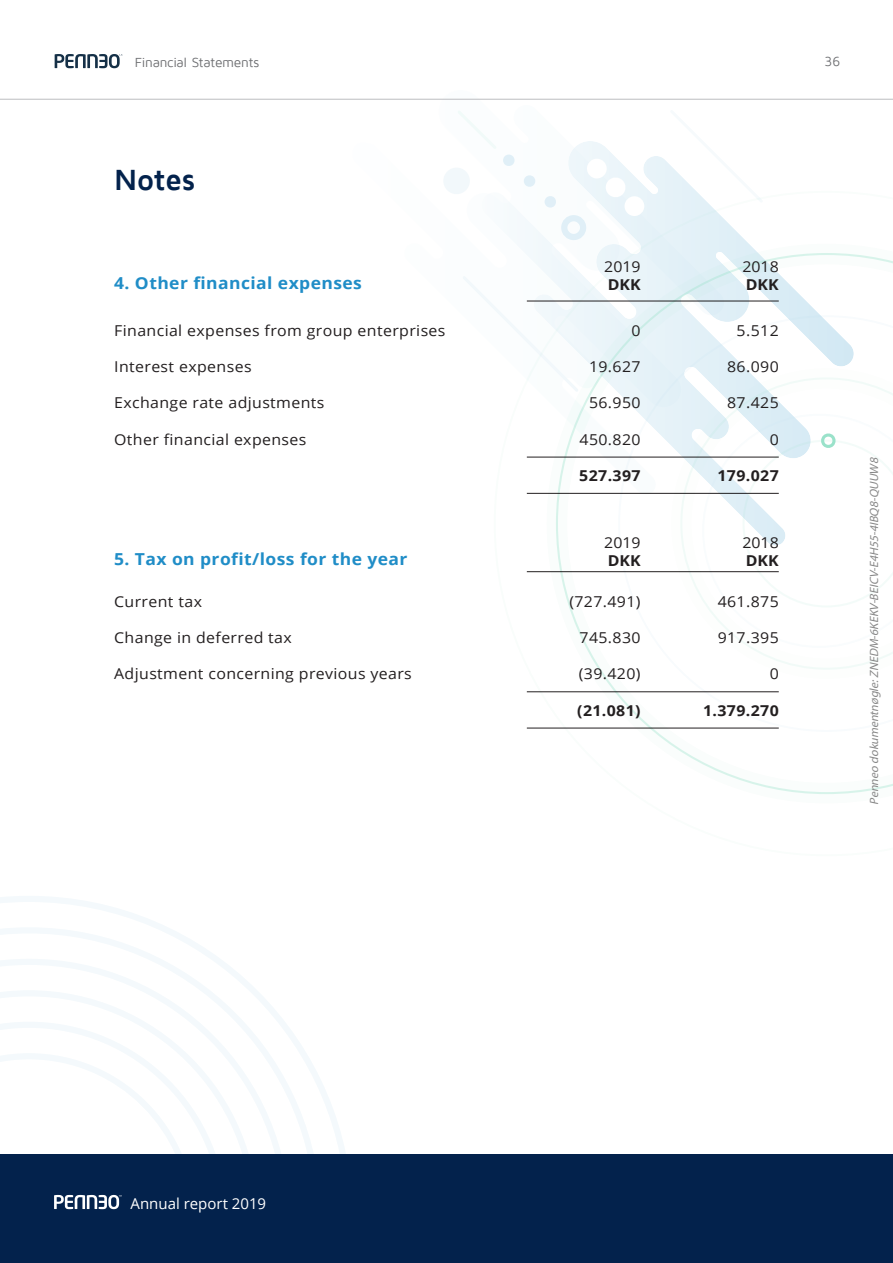
<style>
.page{position:relative;width:893px;height:1263px;background:#fff}
.page>*{position:absolute;margin:0;border:0;box-sizing:border-box;transform-origin:0 0}
.t1{font:700 30px "Maven Pro";letter-spacing:-.01em;color:#03224c}
.t2{font:700 16.5px "Open Sans";letter-spacing:.025em;color:#208dc7;scale:1.06 1}
.t3{font:15px "Open Sans";letter-spacing:.025em;color:#231f20;scale:1.06 1}
.t4{font:700 15px "Open Sans";letter-spacing:.025em;color:#231f20;scale:1.06 1}
.t5{font:15px "Open Sans";color:#fff}
.t6{font:13.5px "Maven Pro";letter-spacing:-.015em;color:#6d6e71}
.t7{font:italic 12px "Myriad Pro";color:#888}
</style>
<div class="page">
<svg style="left:0;top:896px;width:345px;height:258px"></svg>
<svg style="left:0;top:927px;width:321px;height:227px"></svg>
<svg style="left:259px;top:959px;width:31px;height:94px"></svg>
<svg style="left:0;top:945px;width:259px;height:108px"></svg>
<svg style="left:507px;top:141px;width:163px;height:50px"></svg>
<svg style="left:458px;top:111px;width:38px;height:38px"></svg>
<svg style="left:606px;top:177px;width:38px;height:14px"></svg>
<div style="left:587px;top:159px;width:20px;height:19px;background:#fff;border-radius:10px"></div>
<svg style="left:503px;top:155px;width:33px;height:32px"></svg>
<svg style="left:670px;top:165px;width:26px;height:26px"></svg>
<svg style="left:463px;top:276px;width:31px;height:33px"></svg>
<div style="left:443px;top:168px;width:27px;height:26px;background:#f2f8fb;border-radius:50%"></div>
<svg style="left:494px;top:191px;width:267px;height:538px"></svg>
<svg style="left:547px;top:244px;width:346px;height:550px"></svg>
<svg style="left:702px;top:414px;width:191px;height:234px"></svg>
<div style="left:0;top:1154px;width:893px;height:109px;background:#03224c"></div>
<svg style="left:0;top:1053px;width:295px;height:157px"></svg>
<hr style="left:527px;top:457px;width:252px;height:1px;background:#231f20">
<hr style="left:527px;top:691px;width:252px;height:1px;background:#231f20">
<hr style="left:527px;top:493px;width:252px;height:1px;background:#231f20">
<hr style="left:527px;top:728px;width:252px;height:1px;background:#231f20">
<hr style="left:527px;top:301px;width:252px;height:1px;background:#231f20">
<hr style="left:527px;top:571px;width:252px;height:1px;background:#231f20">
<hr style="left:0;top:99px;width:893px;height:1px;background:#bcbdc0">
<svg style="left:55px;top:54px;width:67px;height:14px"></svg>
<p class="t6" style="left:135px;top:58px;width:126px">Financial Statements</p>
<p class="t6" style="left:824px;top:57px;width:17px">36</p>
<h1 class="t1" style="left:114px;top:168px;width:83px">Notes</h1>
<p class="t2" style="left:114px;top:276px;width:235px">4. Other financial expenses</p>
<p class="t3" style="left:114px;top:324px;width:314px">Financial expenses from group enterprises</p>
<p class="t3" style="left:114px;top:360px;width:131px">Interest expenses</p>
<p class="t3" style="left:114px;top:396px;width:200px">Exchange rate adjustments</p>
<p class="t3" style="left:114px;top:432px;width:183px">Other financial expenses</p>
<p class="t2" style="left:114px;top:547px;width:278px">5. Tax on profit/loss for the year</p>
<p class="t3" style="left:114px;top:594px;width:84px">Current tax</p>
<p class="t3" style="left:114px;top:631px;width:169px">Change in deferred tax</p>
<p class="t3" style="left:114px;top:667px;width:282px">Adjustment concerning previous years</p>
<p class="t3" style="left:604px;top:260px;width:36px">2019</p>
<p class="t4" style="left:608px;top:278px;width:33px">DKK</p>
<p class="t3" style="left:742px;top:260px;width:36px">2018</p>
<p class="t4" style="left:746px;top:278px;width:33px">DKK</p>
<p class="t3" style="left:631px;top:324px;width:10px">0</p>
<p class="t3" style="left:737px;top:324px;width:41px">5.512</p>
<p class="t3" style="left:589px;top:360px;width:50px">19.627</p>
<p class="t3" style="left:727px;top:360px;width:50px">86.090</p>
<p class="t3" style="left:589px;top:396px;width:50px">56.950</p>
<p class="t3" style="left:579px;top:432px;width:59px">450.820</p>
<p class="t4" style="left:579px;top:469px;width:59px">527.397</p>
<p class="t3" style="left:727px;top:396px;width:50px">87.425</p>
<p class="t3" style="left:770px;top:432px;width:10px">0</p>
<p class="t4" style="left:717px;top:469px;width:59px">179.027</p>
<p class="t3" style="left:604px;top:535px;width:36px">2019</p>
<p class="t4" style="left:608px;top:554px;width:33px">DKK</p>
<p class="t3" style="left:742px;top:535px;width:36px">2018</p>
<p class="t4" style="left:746px;top:554px;width:33px">DKK</p>
<p class="t3" style="left:569px;top:594px;width:69px">(727.491)</p>
<p class="t3" style="left:718px;top:594px;width:59px">461.875</p>
<p class="t3" style="left:579px;top:631px;width:59px">745.830</p>
<p class="t3" style="left:579px;top:667px;width:60px">(39.420)</p>
<p class="t3" style="left:718px;top:631px;width:59px">917.395</p>
<p class="t3" style="left:770px;top:667px;width:10px">0</p>
<p class="t4" style="left:577px;top:704px;width:61px">(21.081)</p>
<p class="t4" style="left:703px;top:704px;width:73px">1.379.270</p>
<p class="t7" style="left:869px;top:805px;width:350px;rotate:-90deg">Penneo dokumentnøgle:ZNEDM-6KEKV-BEICV-E4H55-4IBQ8-QUUW8</p>
<p class="t5" style="left:131px;top:1197px;width:137px">Annual report 2019</p>
</div>
